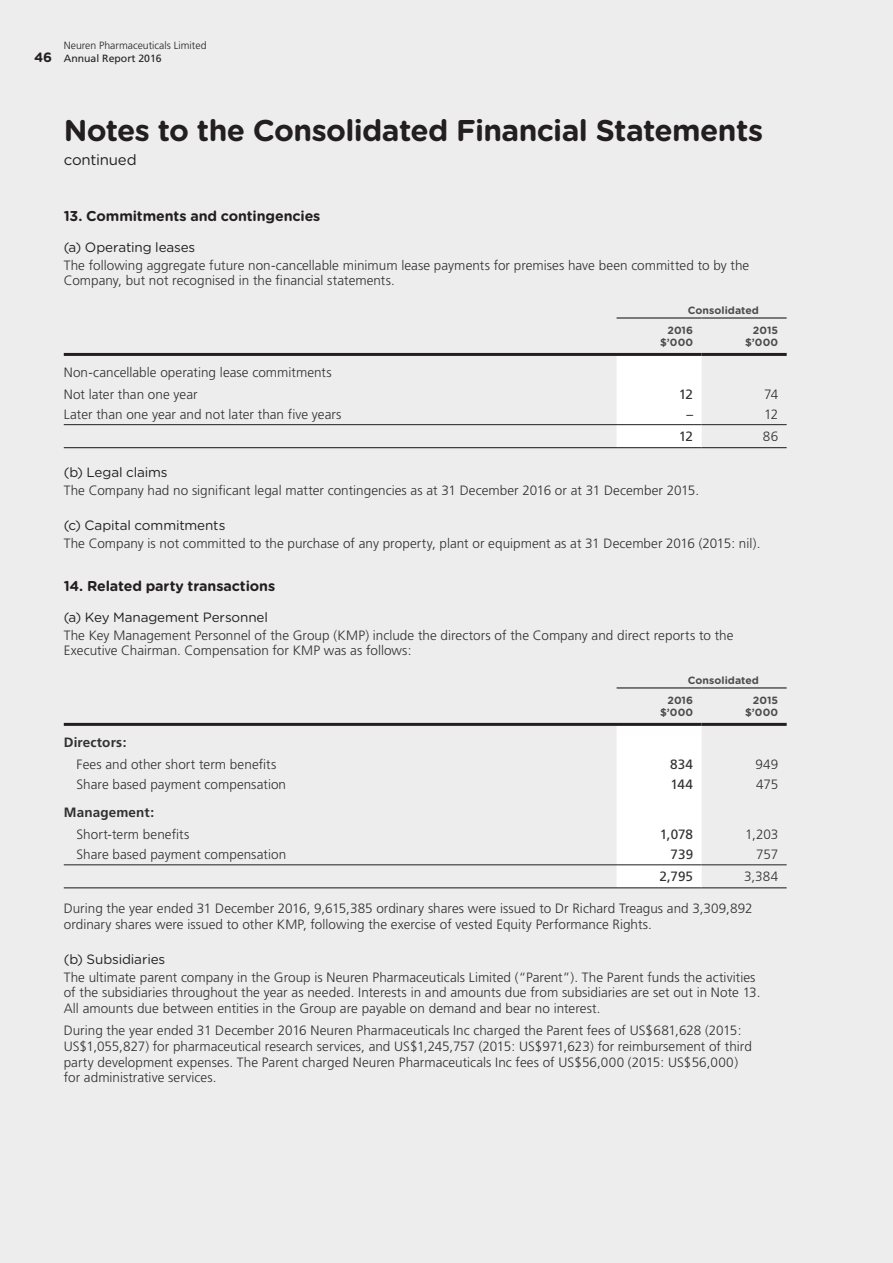
<style>
.page{position:relative;width:893px;height:1263px;background:#ededee}
.page>*{position:absolute;margin:0;border:0;box-sizing:border-box;transform-origin:0 0}
.t1{font:700 30px "Gotham Rounded";letter-spacing:-.02em;color:#231f20}
.t2{font:15px "Gotham Rounded";letter-spacing:-.015em;color:#231f20}
.t3{font:700 14.25px "Gotham Rounded";letter-spacing:-.01em;color:#231f20}
.t4{font:300 13.5px/15.8px "Frutiger";color:#323031}
.t5{font:13.5px "Gotham Rounded";letter-spacing:-.01em;color:#231f20}
.t6{font:13.5px "Frutiger";color:#323031}
.t7{font:700 13.5px "Frutiger";letter-spacing:.01em;color:#323031}
.t8{font:700 13.5px "Gotham Rounded";color:#231f20}
.t9{font:700 10.5px/20.1px "Gotham Rounded";letter-spacing:.005em;color:#4c4c4e}
.t10{font:300 10.5px "Frutiger";color:#231f20}
.t11{font:10.5px "Frutiger";color:#231f20}
</style>
<div class="page">
<div style="left:617px;top:356px;width:85px;height:91px;background:#fff"></div>
<hr style="left:64px;top:353px;width:638px;height:3px;background:#231f20">
<hr style="left:702px;top:353px;width:85px;height:3px;background:#231f20">
<hr style="left:617px;top:317px;width:85px;height:2px;background:#231f20">
<hr style="left:702px;top:317px;width:85px;height:2px;background:#231f20">
<hr style="left:64px;top:424px;width:638px;height:1px;background:#231f20">
<hr style="left:702px;top:424px;width:85px;height:1px;background:#231f20">
<hr style="left:64px;top:447px;width:638px;height:1px;background:#231f20">
<hr style="left:702px;top:447px;width:85px;height:1px;background:#231f20">
<div style="left:617px;top:726px;width:85px;height:161px;background:#fff"></div>
<hr style="left:64px;top:723px;width:638px;height:3px;background:#231f20">
<hr style="left:702px;top:723px;width:85px;height:3px;background:#231f20">
<hr style="left:617px;top:687px;width:85px;height:1px;background:#231f20">
<hr style="left:702px;top:687px;width:85px;height:1px;background:#231f20">
<hr style="left:64px;top:864px;width:638px;height:1px;background:#231f20">
<hr style="left:702px;top:864px;width:85px;height:1px;background:#231f20">
<hr style="left:64px;top:887px;width:638px;height:1px;background:#231f20">
<hr style="left:702px;top:887px;width:85px;height:1px;background:#231f20">
<p class="t8" style="left:34px;top:52px;width:20px">46</p>
<p class="t10" style="left:64px;top:41px;width:144px">Neuren Pharmaceuticals Limited</p>
<p class="t11" style="left:64px;top:54px;width:100px">Annual Report 2016</p>
<h1 class="t1" style="left:64px;top:117px;width:701px">Notes to the Consolidated Financial Statements</h1>
<p class="t2" style="left:64px;top:152px;width:74px">continued</p>
<p class="t3" style="left:64px;top:210px;width:258px">13. Commitments and contingencies</p>
<p class="t5" style="left:64px;top:241px;width:133px">(a) Operating leases</p>
<p class="t4" style="left:64px;top:258px;width:687px">The following aggregate future non-cancellable minimum lease payments for premises have been committed to by the<br>Company, but not recognised in the financial statements.</p>
<p class="t9" style="left:667px;top:300px;width:93px;text-indent:20px">Consolidated<br>2016</p>
<p class="t9" style="left:660px;top:332px;width:35px">$’000</p>
<p class="t9" style="left:745px;top:324px;width:35px;line-height:12px;text-align:right">2015 $’000</p>
<p class="t4" style="left:64px;top:363px;width:269px;line-height:21.3px">Non-cancellable operating lease commitments<br>Not later than one year</p>
<p class="t6" style="left:679px;top:388px;width:16px">12</p>
<p class="t4" style="left:764px;top:387px;width:16px">74</p>
<p class="t4" style="left:64px;top:408px;width:279px">Later than one year and not later than five years</p>
<p class="t6" style="left:686px;top:409px;width:8px">–</p>
<p class="t4" style="left:764px;top:408px;width:16px">12</p>
<p class="t6" style="left:679px;top:431px;width:16px">12</p>
<p class="t4" style="left:763px;top:429px;width:17px">86</p>
<p class="t5" style="left:64px;top:466px;width:105px">(b) Legal claims</p>
<p class="t4" style="left:64px;top:483px;width:637px">The Company had no significant legal matter contingencies as at 31 December 2016 or at 31 December 2015.</p>
<p class="t5" style="left:64px;top:519px;width:163px">(c) Capital commitments</p>
<p class="t4" style="left:64px;top:536px;width:698px">The Company is not committed to the purchase of any property, plant or equipment as at 31 December 2016 (2015: nil).</p>
<p class="t3" style="left:64px;top:580px;width:213px">14. Related party transactions</p>
<p class="t5" style="left:64px;top:611px;width:206px">(a) Key Management Personnel</p>
<p class="t4" style="left:64px;top:628px;width:671px">The Key Management Personnel of the Group (KMP) include the directors of the Company and direct reports to the<br>Executive Chairman. Compensation for KMP was as follows:</p>
<p class="t9" style="left:667px;top:670px;width:93px;text-indent:20px">Consolidated<br>2016</p>
<p class="t9" style="left:660px;top:702px;width:35px">$’000</p>
<p class="t9" style="left:745px;top:694px;width:35px;line-height:12px;text-align:right">2015 $’000</p>
<p class="t7" style="left:64px;top:737px;width:64px">Directors:</p>
<p class="t4" style="left:77px;top:757px;width:201px">Fees and other short term benefits</p>
<p class="t6" style="left:670px;top:758px;width:24px">834</p>
<p class="t4" style="left:755px;top:757px;width:24px">949</p>
<p class="t4" style="left:77px;top:777px;width:211px">Share based payment compensation</p>
<p class="t6" style="left:670px;top:779px;width:24px">144</p>
<p class="t4" style="left:756px;top:777px;width:23px">475</p>
<p class="t7" style="left:64px;top:807px;width:92px">Management:</p>
<p class="t4" style="left:77px;top:827px;width:114px">Short-term benefits</p>
<p class="t6" style="left:660px;top:829px;width:35px">1,078</p>
<p class="t4" style="left:745px;top:827px;width:34px">1,203</p>
<p class="t4" style="left:77px;top:848px;width:211px">Share based payment compensation</p>
<p class="t6" style="left:671px;top:849px;width:24px">739</p>
<p class="t4" style="left:756px;top:848px;width:24px">757</p>
<p class="t6" style="left:659px;top:871px;width:35px">2,795</p>
<p class="t4" style="left:744px;top:869px;width:36px">3,384</p>
<p class="t4" style="left:64px;top:901px;width:690px">During the year ended 31 December 2016, 9,615,385 ordinary shares were issued to Dr Richard Treagus and 3,309,892 ordinary shares were issued to other KMP, following the exercise of vested Equity Performance Rights.</p>
<p class="t5" style="left:64px;top:953px;width:103px">(b) Subsidiaries</p>
<p class="t4" style="left:64px;top:970px;width:698px">The ultimate parent company in the Group is Neuren Pharmaceuticals Limited (“Parent”). The Parent funds the activities of the subsidiaries throughout the year as needed. Interests in and amounts due from subsidiaries are set out in Note 13.<br>All amounts due between entities in the Group are payable on demand and bear no interest.</p>
<p class="t4" style="left:64px;top:1024px;width:690px">During the year ended 31 December 2016 Neuren Pharmaceuticals Inc charged the Parent fees of US$681,628 (2015:<br>US$1,055,827) for pharmaceutical research services, and US$1,245,757 (2015: US$971,623) for reimbursement of third party development expenses. The Parent charged Neuren Pharmaceuticals Inc fees of US$56,000 (2015: US$56,000) for administrative services.</p>
</div>
